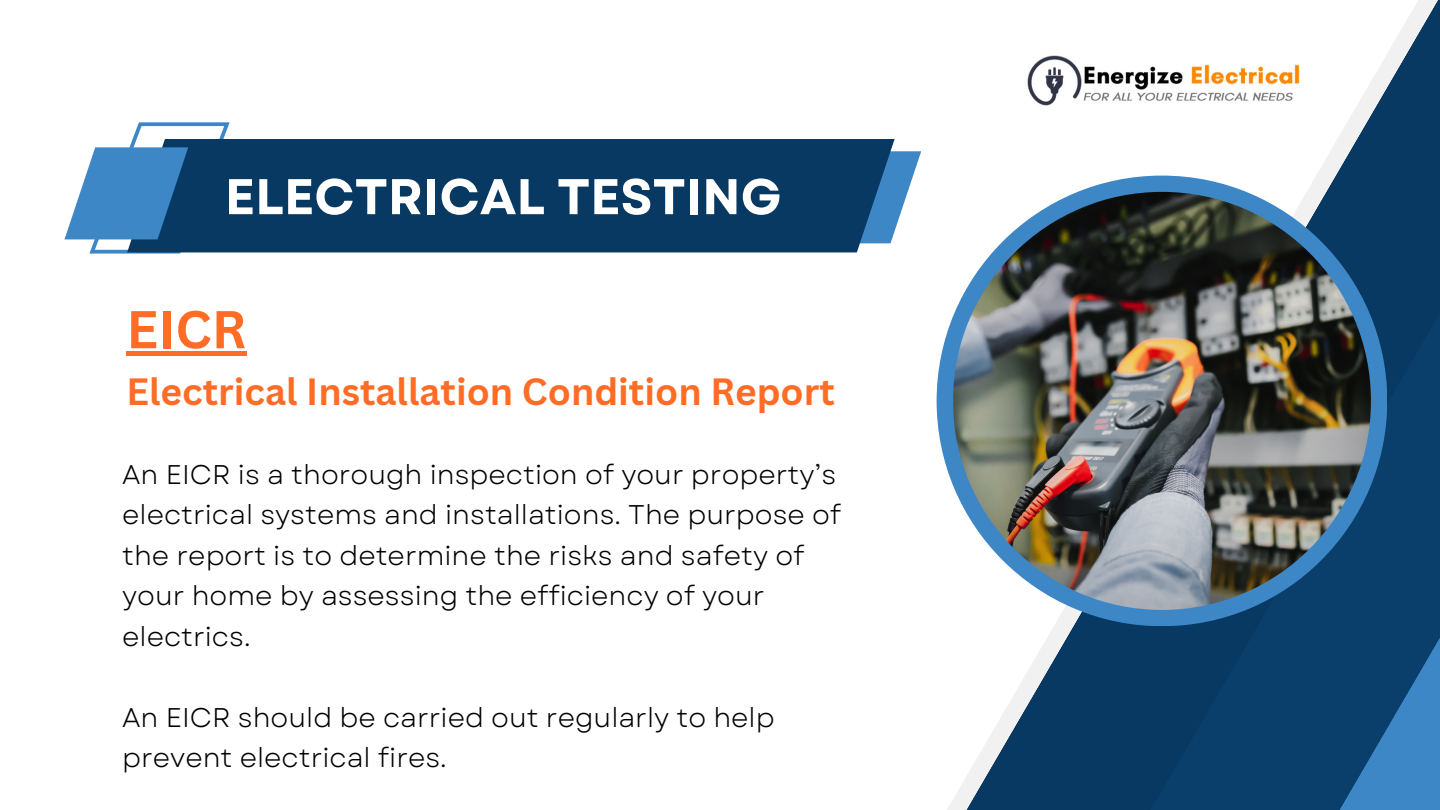
<style>
.page{position:relative;width:1440px;height:810px;background:#fff}
.page>*{position:absolute;margin:0;border:0;box-sizing:border-box;transform-origin:0 0}
.t1{font:700 52px "Canva Sans";color:#ff6c26}
.t2{font:700 50.1px "Garet";color:#fff}
.t3{font:700 37px "Canva Sans";color:#ff6c26}
.t4{font:27px/40.5px "Garet";color:#000}
</style>
<div class="page">
<div style="left:230px;top:139px;width:614px;height:113px;background:#073963"></div>
<svg style="left:65px;top:122px;width:165px;height:132px"></svg>
<svg style="left:858px;top:139px;width:155px;height:671px"></svg>
<svg style="left:1013px;top:176px;width:126px;height:634px;fill:#073963"></svg>
<svg style="left:1139px;top:0;width:301px;height:810px"></svg>
<div style="left:937px;top:176px;width:450px;height:450px;background:#3d87c7;border-radius:50%"></div>
<img style="left:953px;top:192px;width:418px;height:418px;border-radius:50%">
<img style="left:1027px;top:38px;width:284px;height:86px">
<div style="left:126px;top:351px;width:120px;height:5px;background:#ff6c26"></div>
<p class="t2" style="left:225px;top:161px;width:558px">ELECTRICAL TESTING</p>
<p class="t1" style="left:126px;top:293px;width:122px">EICR</p>
<p class="t3" style="left:126px;top:366px;width:710px">Electrical Installation Condition Report</p>
<p class="t4" style="left:122px;top:454px;width:721px">An EICR is a thorough inspection of your property’s electrical systems and installations. The purpose of the report is to determine the risks and safety of your home by assessing the efficiency of your electrics.</p>
<p class="t4" style="left:122px;top:697px;width:654px">An EICR should be carried out regularly to help prevent electrical fires.</p>
</div>
